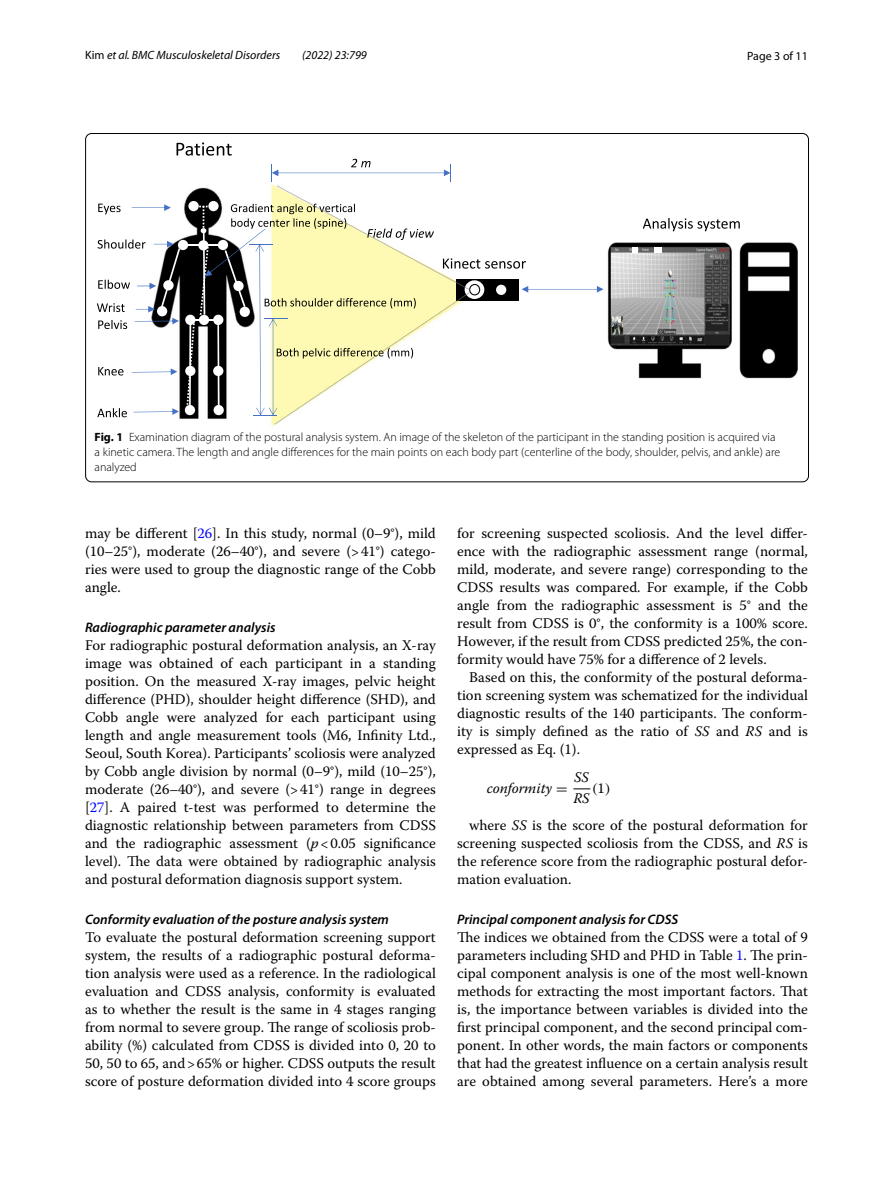
<style>
.page{position:relative;width:893px;height:1187px;background:#fff}
.page>*{position:absolute;margin:0;border:0;box-sizing:border-box;transform-origin:0 0}
.t1{font:14.7px/18px "Warnock Pro";color:#000;text-align:justify}
.t2{font:14.7px/20.7px "Warnock Pro It 2";color:#000}
.t3{font:14.7px "MTMI";color:#000}
.t4{font:italic 600 13.8px "Myriad Pro";color:#000}
.t5{font:300 12px/15px "Myriad Pro";color:#000}
.t6{font:italic 12px "Myriad Pro";color:#000}
.t7{font:12px "Myriad Pro";color:#000}
.s1{font-style:normal}
.s2{font-weight:700}
.s3{color:#00f}
.s4{font-style:italic}
.s5{font-family:"MTSYN"}
.s6{font-family:"Warnock Pro Regular 2"}
</style>
<div class="page">
<svg style="left:573px;top:788px;width:17px;height:1px"></svg>
<img style="left:152px;top:184px;width:645px;height:242px">
<svg style="left:471px;top:258px;width:55px;height:10px"></svg>
<svg style="left:177px;top:142px;width:55px;height:14px"></svg>
<svg style="left:522px;top:286px;width:82px;height:6px"></svg>
<div style="left:456px;top:279px;width:63px;height:21px;background:#000"></div>
<div style="left:496px;top:285px;width:10px;height:10px;background:#fff;border-radius:50%"></div>
<svg style="left:465px;top:280px;width:19px;height:19px"></svg>
<div style="left:470px;top:284px;width:10px;height:11px;background:#fff;border-radius:50%"></div>
<div style="left:178px;top:240px;width:10px;height:10px;background:#fff;border-radius:50%"></div>
<svg style="left:98px;top:320px;width:29px;height:9px"></svg>
<svg style="left:98px;top:367px;width:25px;height:8px"></svg>
<svg style="left:97px;top:408px;width:30px;height:9px"></svg>
<svg style="left:135px;top:318px;width:44px;height:6px"></svg>
<svg style="left:132px;top:368px;width:45px;height:7px"></svg>
<svg style="left:133px;top:408px;width:46px;height:7px"></svg>
<svg style="left:643px;top:218px;width:97px;height:13px"></svg>
<svg style="left:654px;top:247px;width:7px;height:5px"></svg>
<svg style="left:632px;top:247px;width:6px;height:5px"></svg>
<div style="left:188px;top:201px;width:11px;height:10px;background:#fff;border-radius:50%"></div>
<svg style="left:208px;top:201px;width:11px;height:10px"></svg>
<svg style="left:98px;top:204px;width:23px;height:10px"></svg>
<svg style="left:132px;top:204px;width:39px;height:7px"></svg>
<div style="left:157px;top:306px;width:10px;height:10px;background:#fff;border-radius:50%"></div>
<svg style="left:97px;top:239px;width:83px;height:73px"></svg>
<svg style="left:186px;top:204px;width:88px;height:212px"></svg>
<svg style="left:271px;top:159px;width:180px;height:22px"></svg>
<div style="left:469px;top:284px;width:11px;height:11px;border:1px solid #000;border-radius:50%"></div>
<svg style="left:274px;top:185px;width:197px;height:240px"></svg>
<p class="t6" style="left:85px;top:48px;width:197px"><span class="s1">Kim</span> et al. BMC Musculoskeletal Disorders</p>
<p class="t6" style="left:302px;top:48px;width:66px">(2022) 23:799</p>
<p class="t7" style="left:747px;top:48px;width:62px">Page 3 of 11</p>
<p class="t5" style="left:95px;top:430px;width:687px"><span class="s2">Fig. 1</span> Examination diagram of the postural analysis system. An image of the skeleton of the participant in the standing position is acquired via a kinetic camera. The length and angle differences for the main points on each body part (centerline of the body, shoulder, pelvis, and ankle) are analyzed</p>
<p class="t1" style="left:85px;top:524px;width:352px">may be different [<span class="s3">26</span>]. In this study, normal (0–9°), mild (10–25°), moderate (26–40°), and severe (&gt;41°) catego&shy;ries were used to group the diagnostic range of the Cobb angle.</p>
<p class="t4" style="left:85px;top:618px;width:192px">Radiographic parameter analysis</p>
<p class="t1" style="left:85px;top:636px;width:352px">For radiographic postural deformation analysis, an X-ray image was obtained of each participant in a standing position. On the measured X-ray images, pelvic height difference (PHD), shoulder height difference (SHD), and Cobb angle were analyzed for each participant using length and angle measurement tools (M6, Infinity Ltd., Seoul, South Korea). Participants’ scoliosis were analyzed by Cobb angle division by normal (0–9°), mild (10–25°), moderate (26–40°), and severe (&gt;41°) range in degrees [<span class="s3">27</span>]. A paired t-test was performed to determine the diagnostic relationship between parameters from CDSS and the radiographic assessment (<span class="s4">p</span>&lt;0.05 significance level). The data were obtained by radiographic analysis and postural deformation diagnosis support system.</p>
<p class="t4" style="left:85px;top:910px;width:305px">Conformity evaluation of the posture analysis system</p>
<p class="t1" style="left:85px;top:928px;width:352px">To evaluate the postural deformation screening support system, the results of a radiographic postural deforma&shy;tion analysis were used as a reference. In the radiological evaluation and CDSS analysis, conformity is evaluated as to whether the result is the same in 4 stages ranging from normal to severe group. The range of scoliosis prob&shy;ability (%) calculated from CDSS is divided into 0, 20 to 50, 50 to 65, and&gt;65% or higher. CDSS outputs the result score of posture deformation divided into 4 score groups</p>
<p class="t1" style="left:457px;top:524px;width:352px">for screening suspected scoliosis. And the level differ&shy;ence with the radiographic assessment range (normal, mild, moderate, and severe range) corresponding to the CDSS results was compared. For example, if the Cobb angle from the radiographic assessment is 5° and the result from CDSS is 0°, the conformity is a 100% score.<br>However, if the result from CDSS predicted 25%, the con&shy;formity would have 75% for a difference of 2 levels.</p>
<p class="t1" style="left:457px;top:668px;width:352px;text-indent:12px">Based on this, the conformity of the postural deforma&shy;tion screening system was schematized for the individual diagnostic results of the 140 participants. The conform&shy;ity is simply defined as the ratio of <span class="s4">SS</span> and <span class="s4">RS</span> and is expressed as Eq. (1).</p>
<p class="t2" style="left:487px;top:778px;width:82px">conformity <span class="s5">=</span></p>
<p class="t2" style="left:573px;top:768px;width:18px">SS<br>RS</p>
<p class="t3" style="left:592px;top:782px;width:20px">(<span class="s6">1</span>)</p>
<p class="t1" style="left:457px;top:816px;width:352px;text-indent:12px">where <span class="s4">SS</span> is the score of the postural deformation for screening suspected scoliosis from the CDSS, and <span class="s4">RS</span> is the reference score from the radiographic postural defor&shy;mation evaluation.</p>
<p class="t4" style="left:457px;top:910px;width:223px">Principal component analysis for CDSS</p>
<p class="t1" style="left:457px;top:928px;width:352px">The indices we obtained from the CDSS were a total of 9 parameters including SHD and PHD in Table <span class="s3">1</span>. The prin&shy;cipal component analysis is one of the most well-known methods for extracting the most important factors. That is, the importance between variables is divided into the first principal component, and the second principal com&shy;ponent. In other words, the main factors or components that had the greatest influence on a certain analysis result are obtained among several parameters. Here’s a more</p>
</div>
